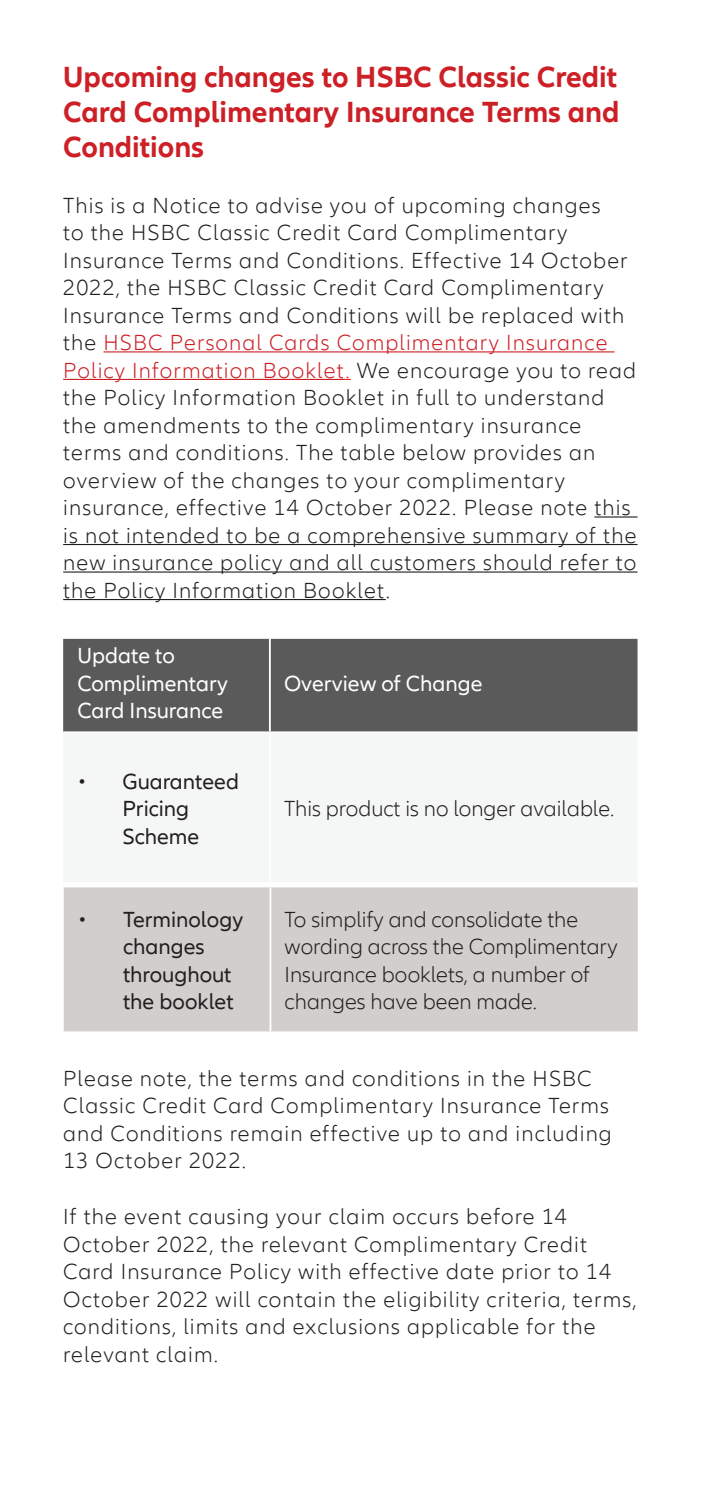
<style>
.page{position:relative;width:702px;height:1489px;background:#fff}
.page>*{position:absolute;margin:0;border:0;box-sizing:border-box;transform-origin:0 0}
.Headline{font:700 30px/35px "Allianz Neo";color:#cd2026;text-align:justify}
.Subhead{font:300 22.5px/27.5px "Allianz Neo";letter-spacing:.05em;color:#231f20}
.Body{font:300 22.5px/27.5px "Allianz Neo";color:#231f20}
.t1{font:22.5px/27.5px "Allianz Neo";color:#231f20;text-align:center}
.Body-2{font:22.5px/27.5px "Allianz Neo";color:#fff}
.s1{color:#cd2026}
.s2{color:#ee2628}
.s3{font-weight:300}
</style>
<div class="page">
<hr style="left:103px;top:351px;width:511px;height:1px;background:#cd2026">
<hr style="left:63px;top:379px;width:282px;height:1px;background:#cd2026">
<hr style="left:594px;top:516px;width:43px;height:1px;background:#231f20">
<hr style="left:63px;top:544px;width:574px;height:1px;background:#231f20">
<hr style="left:63px;top:571px;width:574px;height:1px;background:#231f20">
<hr style="left:63px;top:599px;width:323px;height:1px;background:#231f20">
<div style="left:63px;top:639px;width:574px;height:92px;background:#595a59"></div>
<hr style="left:269px;top:639px;width:2px;height:92px;background:#fff">
<div style="left:64px;top:887px;width:573px;height:144px;background:#d1cfcd"></div>
<hr style="left:269px;top:887px;width:2px;height:144px;background:#fff">
<p class="Headline" style="left:63px;top:60px;width:558px">Upcoming changes to HSBC Classic Credit Card Complimentary Insurance Terms and Conditions</p>
<p class="Subhead" style="left:63px;top:192px;width:574px">This is a Notice to advise you of upcoming changes<br>to the HSBC Classic Credit Card Complimentary Insurance Terms and Conditions. Effective 14 October 2022, the HSBC Classic Credit Card Complimentary Insurance Terms and Conditions will be replaced with the <span class="s1">HSBC Personal Cards Complimentary Insurance Policy Information Booklet</span><span class="s2">.</span> We encourage you to read the Policy Information Booklet in full to understand the amendments to the complimentary insurance terms and conditions. The table below provides an overview of the changes to your complimentary insurance, effective 14 October 2022. Please note this is not intended to be a comprehensive summary of the new insurance policy and all customers should refer to the Policy Information Booklet.</p>
<p class="Body-2" style="left:77px;top:642px;width:152px">Update to<br>Complimentary<br>Card Insurance</p>
<p class="t1" style="left:77px;top:768px;width:163px"><span class="s3">•</span> Guaranteed<br>Pricing<br>Scheme</p>
<p class="Body-2" style="left:284px;top:670px;width:200px">Overview of Change</p>
<p class="Body" style="left:284px;top:795px;width:332px">This product is no longer available.</p>
<p class="t1" style="left:123px;top:906px;width:122px;text-align:left;text-indent:-45px"><span class="s3">•</span> Terminology changes throughout the booklet</p>
<p class="Body" style="left:284px;top:906px;width:334px">To simplify and consolidate the wording across the Complimentary<br>Insurance booklets, a number of changes have been made.</p>
<p class="Subhead" style="left:63px;top:1065px;width:550px">Please note, the terms and conditions in the HSBC Classic Credit Card Complimentary Insurance Terms and Conditions remain effective up to and including 13 October 2022.</p>
<p class="Subhead" style="left:63px;top:1203px;width:575px">If the event causing your claim occurs before 14<br>October 2022, the relevant Complimentary Credit Card Insurance Policy with effective date prior to 14<br>October 2022 will contain the eligibility criteria, terms, conditions, limits and exclusions applicable for the relevant claim.</p>
</div>
